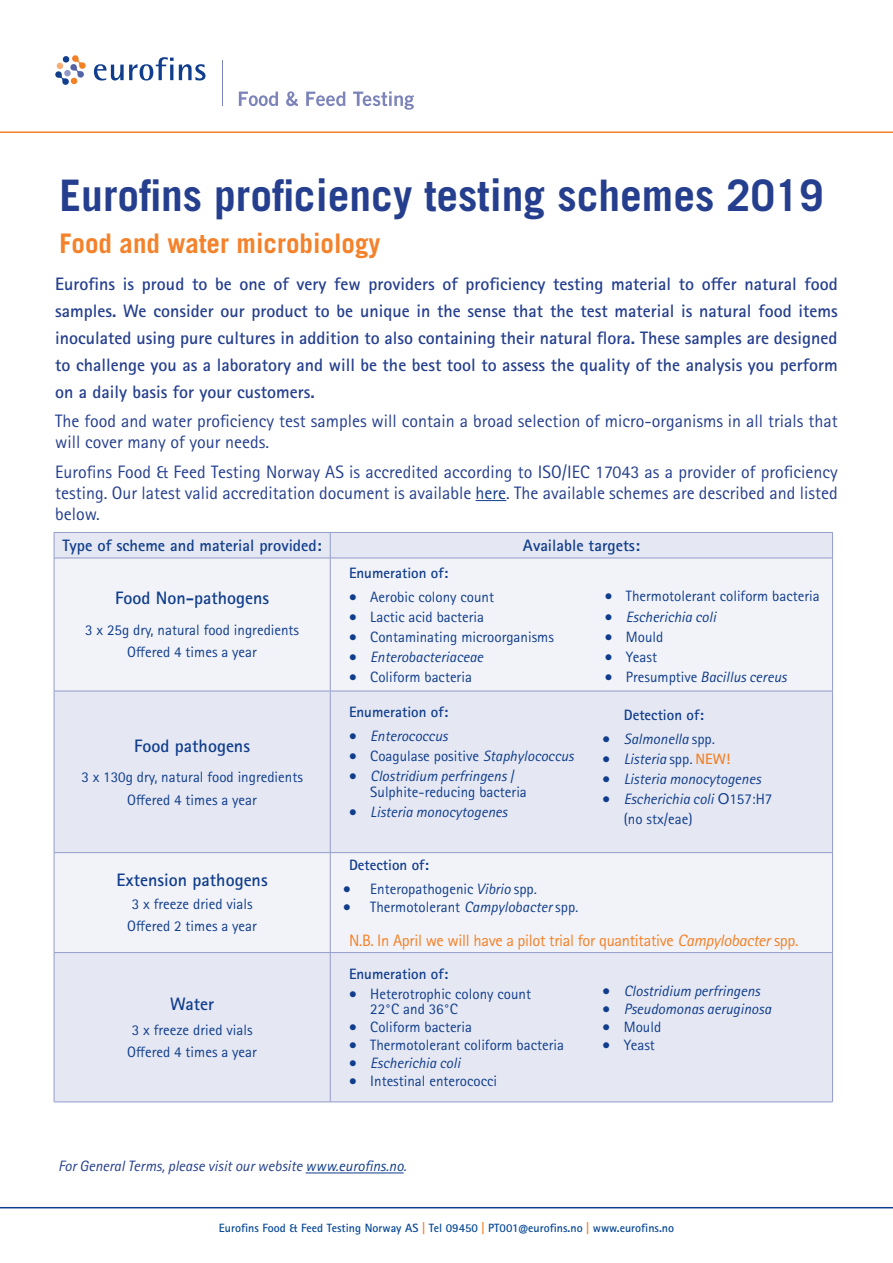
<style>
.page{position:relative;width:893px;height:1263px;background:#fff}
.page>*{position:absolute;margin:0;border:0;box-sizing:border-box;transform-origin:0 0}
.t1{font:700 43.5px "Trade Gothic LT Std";color:#253f8e}
.t2{font:700 27px "Trade Gothic LT Std";color:#f4822b}
.t3{font:700 18px/27px "Rotis Sans Serif Pro";color:#253f8e;text-align:justify}
.t4{font:18px/21px "Rotis Sans Serif Std";color:#253f8e}
.t5{font:700 18px "Rotis Sans Serif Pro";color:#103d8c}
.t6{font:16.5px "Rotis Sans Serif Std";letter-spacing:-.02em;color:#f48026}
.t7{font:700 16.5px "Rotis Sans Serif Pro";color:#103d8c}
.List_Paragraph{font:15px "Rotis Sans Serif Std";color:#103d8c}
.t8{font:italic 15px "Rotis Sans Serif Pro";color:#103d8c}
.t9{font:700 15px "Rotis Sans Serif Pro";color:#103d8c}
.t10{font:italic 15px "Rotis Sans Serif Pro";color:#253f8e}
.t11{font:700 12px "Rotis Sans Serif Pro";color:#074896}
.s1{color:#103d8c}
.s2{font-family:"Rotis Sans Serif Std";font-style:normal}
.s3{font-family:"Rotis Sans Serif Pro";font-style:italic}
.s4{font-weight:700;font-style:normal;color:#f48026}
.s5{font-family:"Arial";font-style:normal}
.s6{color:#f4822b}
</style>
<div class="page">
<hr style="left:0;top:1207px;width:893px;height:1px;background:#103d8c">
<hr style="left:0;top:131px;width:893px;height:2px;background:#f48026">
<svg style="left:55px;top:55px;width:31px;height:30px"></svg>
<div style="left:63px;top:56px;width:6px;height:7px;background:#103d8c;border-radius:50%"></div>
<svg style="left:94px;top:57px;width:111px;height:24px"></svg>
<svg style="left:239px;top:92px;width:39px;height:14px"></svg>
<svg style="left:286px;top:91px;width:12px;height:15px"></svg>
<svg style="left:306px;top:92px;width:39px;height:14px"></svg>
<svg style="left:353px;top:91px;width:61px;height:19px"></svg>
<hr style="left:222px;top:61px;width:1px;height:45px;background:#7d84ba">
<hr style="left:476px;top:500px;width:30px;height:1px;background:#103d8c">
<hr style="left:306px;top:1172px;width:98px;height:1px;background:#103d8c">
<div style="left:55px;top:533px;width:777px;height:569px;background:#e5e8f3"></div>
<svg style="left:55px;top:559px;width:777px;height:393px;fill:#f2f3f8"></svg>
<hr style="left:54px;top:532px;width:276px;height:1px;background:#939dca">
<svg style="left:54px;top:533px;width:1px;height:25px"></svg>
<hr style="left:330px;top:532px;width:503px;height:1px;background:#939dca">
<svg style="left:330px;top:533px;width:1px;height:25px"></svg>
<svg style="left:832px;top:533px;width:1px;height:25px"></svg>
<hr style="left:54px;top:558px;width:276px;height:1px;background:#939dca">
<hr style="left:54px;top:558px;width:1px;height:133px;background:#939dca">
<hr style="left:330px;top:558px;width:503px;height:1px;background:#939dca">
<hr style="left:330px;top:558px;width:1px;height:133px;background:#939dca">
<hr style="left:832px;top:558px;width:1px;height:133px;background:#939dca">
<hr style="left:54px;top:691px;width:276px;height:1px;background:#939dca">
<hr style="left:54px;top:691px;width:1px;height:161px;background:#939dca">
<hr style="left:330px;top:691px;width:503px;height:1px;background:#939dca">
<hr style="left:330px;top:691px;width:1px;height:161px;background:#939dca">
<hr style="left:832px;top:691px;width:1px;height:161px;background:#939dca">
<hr style="left:54px;top:852px;width:276px;height:1px;background:#939dca">
<hr style="left:54px;top:853px;width:1px;height:99px;background:#939dca">
<hr style="left:330px;top:852px;width:503px;height:1px;background:#939dca">
<hr style="left:330px;top:853px;width:1px;height:99px;background:#939dca">
<hr style="left:832px;top:853px;width:1px;height:99px;background:#939dca">
<hr style="left:54px;top:952px;width:276px;height:1px;background:#939dca">
<hr style="left:54px;top:953px;width:1px;height:149px;background:#939dca">
<hr style="left:330px;top:952px;width:503px;height:1px;background:#939dca">
<hr style="left:330px;top:953px;width:1px;height:149px;background:#939dca">
<hr style="left:832px;top:953px;width:1px;height:149px;background:#939dca">
<hr style="left:54px;top:1102px;width:276px;height:1px;background:#939dca">
<hr style="left:330px;top:1102px;width:503px;height:1px;background:#939dca">
<p class="t1" style="left:60px;top:169px;width:765px">Eurofins proficiency testing schemes 2019</p>
<p class="t2" style="left:60px;top:227px;width:323px">Food and water microbiology</p>
<p class="t3" style="left:55px;top:270px;width:784px">Eurofins is proud to be one of very few providers of proficiency testing material to offer natural food samples. We consider our product to be unique in the sense that the test material is natural food items inoculated using pure cultures in addition to also containing their natural flora. These samples are designed to challenge you as a laboratory and will be the best tool to assess the quality of the analysis you perform on a daily basis for your customers.</p>
<p class="t4" style="left:55px;top:411px;width:784px">The food and water proficiency test samples will contain a broad selection of micro-organisms in all trials that will cover many of your needs.</p>
<p class="t4" style="left:55px;top:461px;width:784px;text-align:justify">Eurofins Food &amp; Feed Testing Norway AS is accredited according to ISO/IEC 17043 as a provider of proficiency testing. Our latest valid accreditation document is available <span class="s1">here</span>. The available schemes are described and listed below.</p>
<p class="t7" style="left:63px;top:535px;width:261px">Type of scheme and material provided:</p>
<p class="t7" style="left:523px;top:535px;width:118px">Available targets:</p>
<p class="t5" style="left:115px;top:587px;width:156px">Food Non-pathogens</p>
<p class="List_Paragraph" style="left:85px;top:621px;width:216px">3 x 25g dry, natural food ingredients</p>
<p class="List_Paragraph" style="left:127px;top:643px;width:131px">Offered 4 times a year</p>
<p class="t9" style="left:349px;top:563px;width:101px">Enumeration of:</p>
<p class="List_Paragraph" style="left:349px;top:588px;width:147px">• Aerobic colony count</p>
<p class="List_Paragraph" style="left:349px;top:608px;width:137px">• Lactic acid bacteria</p>
<p class="List_Paragraph" style="left:349px;top:628px;width:206px">• Contaminating microorganisms</p>
<p class="t8" style="left:349px;top:648px;width:136px">• Enterobacteriaceae</p>
<p class="List_Paragraph" style="left:349px;top:668px;width:124px">• Coliform bacteria</p>
<p class="List_Paragraph" style="left:605px;top:587px;width:217px">• Thermotolerant coliform bacteria</p>
<p class="t8" style="left:605px;top:608px;width:113px">• Escherichia coli</p>
<p class="List_Paragraph" style="left:605px;top:628px;width:60px">• Mould</p>
<p class="List_Paragraph" style="left:605px;top:648px;width:54px">• Yeast</p>
<p class="t8" style="left:605px;top:668px;width:184px">• <span class="s2">Presumptive</span> Bacillus cereus</p>
<p class="t5" style="left:134px;top:734px;width:117px">Food pathogens</p>
<p class="List_Paragraph" style="left:81px;top:768px;width:223px">3 x 130g dry, natural food ingredients</p>
<p class="List_Paragraph" style="left:127px;top:791px;width:131px">Offered 4 times a year</p>
<p class="t5" style="left:117px;top:869px;width:153px">Extension pathogens</p>
<p class="List_Paragraph" style="left:132px;top:895px;width:122px">3 x freeze dried vials</p>
<p class="List_Paragraph" style="left:127px;top:917px;width:131px">Offered 2 times a year</p>
<p class="t5" style="left:170px;top:992px;width:45px">Water</p>
<p class="List_Paragraph" style="left:132px;top:1021px;width:122px">3 x freeze dried vials</p>
<p class="List_Paragraph" style="left:127px;top:1043px;width:131px">Offered 4 times a year</p>
<p class="t9" style="left:349px;top:702px;width:101px">Enumeration of:</p>
<p class="t8" style="left:349px;top:727px;width:100px">• Enterococcus</p>
<p class="List_Paragraph" style="left:349px;top:747px;width:226px">• Coagulase positive <span class="s3">Staphylococcus</span></p>
<p class="t8" style="left:349px;top:767px;width:167px">• Clostridium perfringens <span class="s2">/</span></p>
<p class="List_Paragraph" style="left:370px;top:783px;width:158px">Sulphite-reducing bacteria</p>
<p class="t8" style="left:349px;top:803px;width:160px">• Listeria monocytogenes</p>
<p class="t9" style="left:624px;top:705px;width:81px">Detection of:</p>
<p class="t8" style="left:603px;top:730px;width:114px">• Salmonella <span class="s2">spp</span>.</p>
<p class="t8" style="left:603px;top:750px;width:129px">• Listeria <span class="s2">spp</span>. <span class="s4">NEW!</span></p>
<p class="t8" style="left:603px;top:770px;width:160px">• Listeria monocytogenes</p>
<p class="t8" style="left:603px;top:790px;width:171px">• Escherichia coli <span class="s5">O</span><span class="s2">157:H7</span></p>
<p class="List_Paragraph" style="left:624px;top:810px;width:70px">(no stx/eae)</p>
<p class="t9" style="left:349px;top:855px;width:81px">Detection of:</p>
<p class="List_Paragraph" style="left:343px;top:880px;width:195px">• Enteropathogenic <span class="s3">Vibrio</span> spp<span class="s3">.</span></p>
<p class="List_Paragraph" style="left:343px;top:898px;width:236px">• Thermotolerant <span class="s3">Campylobacter</span> spp<span class="s3">.</span></p>
<p class="t6" style="left:349px;top:931px;width:451px">N.B. In April we will have a pilot trial for quantitative <span class="s3">Campylobacter</span> spp.</p>
<p class="t9" style="left:349px;top:964px;width:101px">Enumeration of:</p>
<p class="List_Paragraph" style="left:349px;top:985px;width:184px">• Heterotrophic colony count</p>
<p class="List_Paragraph" style="left:370px;top:1000px;width:89px">22°C and 36°C</p>
<p class="List_Paragraph" style="left:349px;top:1018px;width:124px">• Coliform bacteria</p>
<p class="List_Paragraph" style="left:349px;top:1036px;width:217px">• Thermotolerant coliform bacteria</p>
<p class="t8" style="left:349px;top:1054px;width:113px">• Escherichia coli</p>
<p class="List_Paragraph" style="left:349px;top:1072px;width:150px">• Intestinal enterococci</p>
<p class="t8" style="left:603px;top:982px;width:159px">• Clostridium perfringens</p>
<p class="t8" style="left:603px;top:1000px;width:170px">• Pseudomonas aeruginosa</p>
<p class="List_Paragraph" style="left:603px;top:1018px;width:60px">• Mould</p>
<p class="List_Paragraph" style="left:603px;top:1036px;width:54px">• Yeast</p>
<p class="t10" style="left:58px;top:1157px;width:350px">For General Terms, please visit our website <span class="s1">www.eurofins.no</span>.</p>
<p class="t11" style="left:219px;top:1220px;width:457px">Eurofins Food &amp; Feed Testing Norway AS <span class="s6">|</span> Tel 09450 <span class="s6">|</span> PT001@eurofins.no <span class="s6">|</span> www.eurofins.no</p>
</div>
